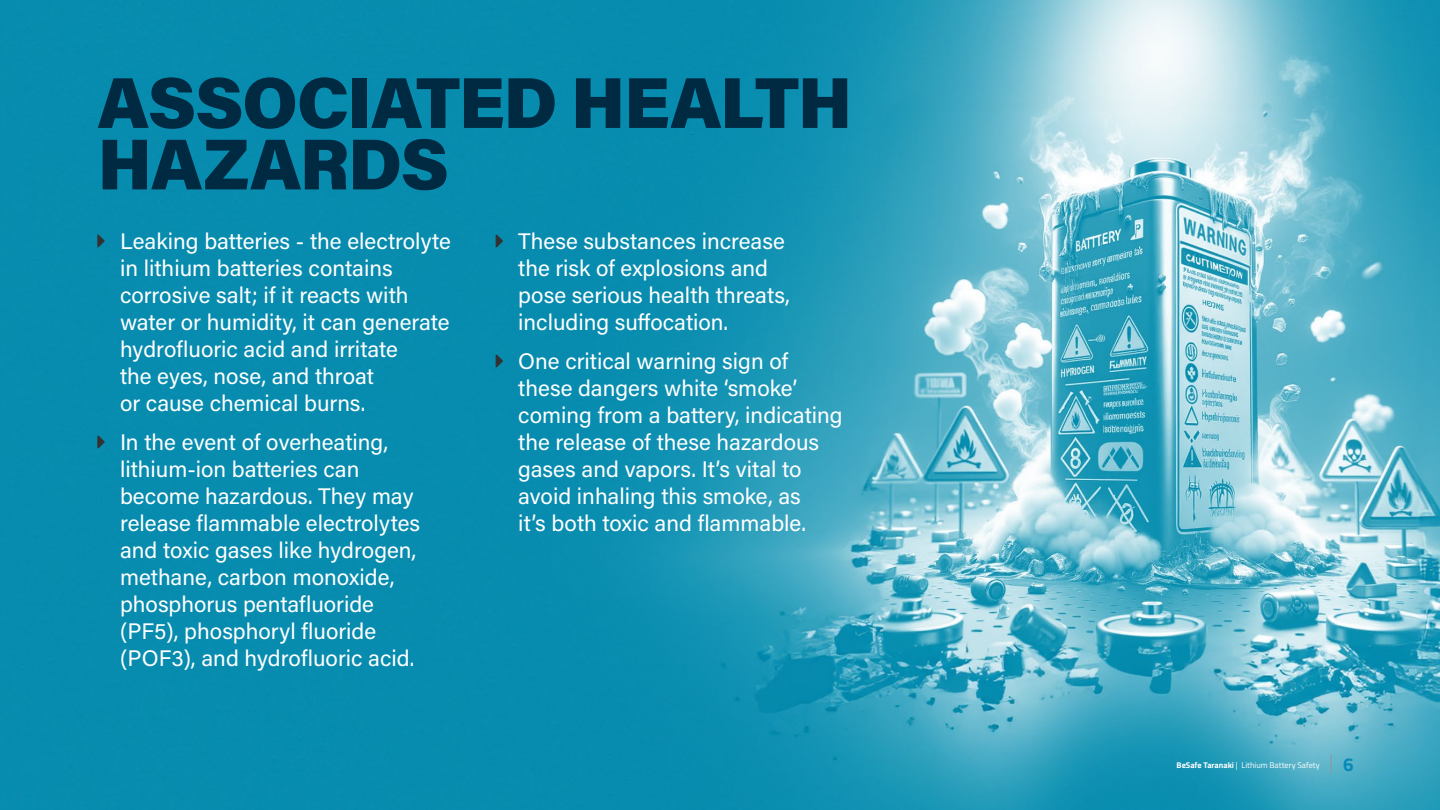
<style>
.page{position:relative;width:1440px;height:810px;background:#fff}
.page>*{position:absolute;margin:0;border:0;box-sizing:border-box;transform-origin:0 0}
.t1{font:900 72px/61.5px "Acumin Pro";letter-spacing:-.02em;color:#002a41}
.t2{font:22.5px/27px "Acumin Pro";color:#fff}
.t3{font:700 18.6px "Titillium Web";color:#058ab9}
.t4{font:8.25px "Titillium Web";color:#fff}
.s1{font-weight:700}
</style>
<div class="page">
<img style="left:0;top:0;width:1440px;height:810px">
<svg style="left:1331px;top:754px;width:1px;height:20px"></svg>
<svg style="left:98px;top:235px;width:7px;height:13px"></svg>
<svg style="left:98px;top:435px;width:7px;height:13px"></svg>
<svg style="left:496px;top:235px;width:7px;height:13px"></svg>
<svg style="left:496px;top:354px;width:7px;height:13px"></svg>
<h1 class="t1" style="left:97px;top:68px;width:756px">ASSOCIATED HEALTH<br>HAZARDS</h1>
<p class="t2" style="left:120px;top:227px;width:333px">Leaking batteries - the electrolyte in lithium batteries contains corrosive salt; if it reacts with water or humidity, it can generate hydrofluoric acid and irritate<br>the eyes, nose, and throat<br>or cause chemical burns.</p>
<p class="t2" style="left:120px;top:427px;width:302px">In the event of overheating, lithium-ion batteries can become hazardous. They may release flammable electrolytes and toxic gases like hydrogen, methane, carbon monoxide, phosphorus pentafluoride (PF5), phosphoryl fluoride (POF3), and hydrofluoric acid.</p>
<p class="t2" style="left:518px;top:227px;width:273px">These substances increase the risk of explosions and pose serious health threats, including suffocation.</p>
<p class="t2" style="left:518px;top:346px;width:326px">One critical warning sign of these dangers white ‘smoke’ coming from a battery, indicating the release of these hazardous gases and vapors. It’s vital to avoid inhaling this smoke, as<br>it’s both toxic and flammable.</p>
<p class="t4" style="left:1177px;top:759px;width:145px"><span class="s1">BeSafe Taranaki</span> | Lithium Battery Safety</p>
<p class="t3" style="left:1343px;top:750px;width:12px">6</p>
</div>
